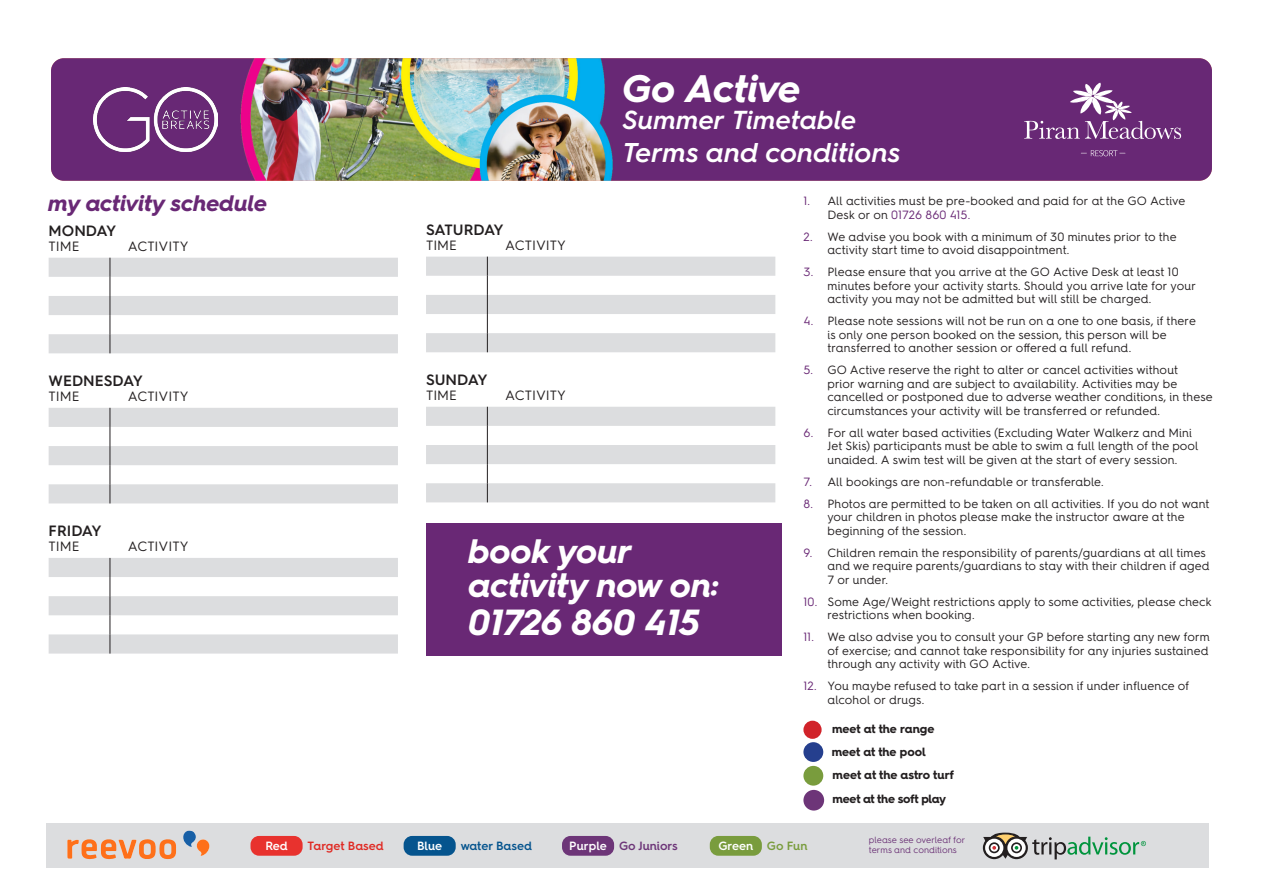
<style>
.page{position:relative;width:1263px;height:893px;background:#fff}
.page>*{position:absolute;margin:0;border:0;box-sizing:border-box;transform-origin:0 0}
.t1{font:italic 700 38.4px "Hurme Geometric Sans 4";letter-spacing:-.01em;color:#fff}
.t2{font:italic 700 36.45px "Hurme Geometric Sans 4";color:#fff}
.t3{font:italic 700 34.05px "Hurme Geometric Sans 4";color:#fff}
.t4{font:italic 600 27.3px "Hurme Geometric Sans 4";color:#fff}
.t5{font:italic 600 26.1px "Hurme Geometric Sans 4";color:#fff}
.t6{font:italic 700 22.5px "Hurme Geometric Sans 4";letter-spacing:-.005em;color:#692875}
.t7{font:600 15px "Hurme Geometric Sans 4";color:#231f20}
.t8{font:600 15px "Hurme Geometric Sans 4";letter-spacing:-.02em;color:#231f20}
.t9{font:13.5px "Hurme Geometric Sans 4";color:#231f20}
.terms{font:12px/13.5px "Hurme Geometric Sans 4";letter-spacing:.005em;color:#231f20}
.t10{font:700 12px "Hurme Geometric Sans 4";letter-spacing:-.01em;color:#231f20}
.t11{font:600 12px "Hurme Geometric Sans 4";color:#fff}
.t12{font:600 12px "Hurme Geometric Sans 4";color:#e02a24}
.t13{font:600 12px "Hurme Geometric Sans 4";color:#05548e}
.t14{font:600 12px "Hurme Geometric Sans 4";color:#6d3578}
.t15{font:600 12px "Hurme Geometric Sans 4";color:#799c3d}
.t16{font:9px/10.8px "Hurme Geometric Sans 4";color:#6d3578}
.s1{color:#692875}
</style>
<div class="page">
<img style="left:51px;top:58px;width:1161px;height:123px">
<svg style="left:49px;top:258px;width:349px;height:396px"></svg>
<svg style="left:110px;top:258px;width:1px;height:95px"></svg>
<svg style="left:110px;top:408px;width:1px;height:95px"></svg>
<svg style="left:110px;top:558px;width:1px;height:96px"></svg>
<svg style="left:426px;top:257px;width:349px;height:245px"></svg>
<svg style="left:487px;top:257px;width:1px;height:95px"></svg>
<svg style="left:487px;top:407px;width:1px;height:95px"></svg>
<div style="left:426px;top:523px;width:355px;height:133px;background:#692875"></div>
<div style="left:47px;top:824px;width:1162px;height:44px;background:#dcdddf"></div>
<svg style="left:183px;top:830px;width:26px;height:26px"></svg>
<svg style="left:67px;top:839px;width:109px;height:20px"></svg>
<div style="left:250px;top:836px;width:53px;height:20px;background:#e8322e;border-radius:9px"></div>
<div style="left:404px;top:836px;width:52px;height:20px;background:#05548e;border-radius:9px"></div>
<div style="left:562px;top:836px;width:52px;height:20px;background:#6d3578;border-radius:9px"></div>
<div style="left:710px;top:836px;width:52px;height:20px;background:#799c3d;border-radius:9px"></div>
<svg style="left:983px;top:833px;width:163px;height:26px"></svg>
<div style="left:803px;top:721px;width:19px;height:18px;background:#d1232a;border-radius:50%"></div>
<div style="left:803px;top:742px;width:20px;height:20px;background:#253f8e;border-radius:50%"></div>
<div style="left:803px;top:766px;width:20px;height:20px;background:#799c3d;border-radius:50%"></div>
<div style="left:803px;top:790px;width:21px;height:21px;background:#6d3578;border-radius:50%"></div>
<svg style="left:1024px;top:83px;width:157px;height:56px;background:#7e4889"></svg>
<svg style="left:1081px;top:150px;width:44px;height:6px"></svg>
<img style="left:94px;top:88px;width:123px;height:63px">
<p class="t1" style="left:623px;top:61px;width:180px">Go Active</p>
<p class="t5" style="left:623px;top:101px;width:235px">Summer Timetable</p>
<p class="t4" style="left:623px;top:133px;width:279px">Terms and conditions</p>
<p class="t6" style="left:49px;top:187px;width:220px">my activity schedule</p>
<p class="t7" style="left:49px;top:220px;width:69px">MONDAY</p>
<p class="t9" style="left:49px;top:237px;width:32px">TIME</p>
<p class="t9" style="left:128px;top:237px;width:62px">ACTIVITY</p>
<p class="t7" style="left:49px;top:370px;width:96px">WEDNESDAY</p>
<p class="t9" style="left:49px;top:387px;width:32px">TIME</p>
<p class="t9" style="left:128px;top:387px;width:62px">ACTIVITY</p>
<p class="t7" style="left:49px;top:520px;width:55px">FRIDAY</p>
<p class="t9" style="left:49px;top:537px;width:32px">TIME</p>
<p class="t9" style="left:128px;top:537px;width:62px">ACTIVITY</p>
<p class="t8" style="left:426px;top:219px;width:79px">SATURDAY</p>
<p class="t9" style="left:426px;top:235px;width:32px">TIME</p>
<p class="t9" style="left:505px;top:235px;width:62px">ACTIVITY</p>
<p class="t7" style="left:426px;top:369px;width:63px">SUNDAY</p>
<p class="t9" style="left:426px;top:386px;width:32px">TIME</p>
<p class="t9" style="left:505px;top:386px;width:62px">ACTIVITY</p>
<p class="t3" style="left:469px;top:527px;width:165px">book your</p>
<p class="t3" style="left:469px;top:561px;width:252px">activity now on:</p>
<p class="t2" style="left:469px;top:596px;width:234px">01726 860 415</p>
<p class="terms" style="left:827px;top:194px;width:359px;text-indent:-24px"><span class="s1">1.</span> All activities must be pre-booked and paid for at the GO Active<br>Desk or on <span class="s1">01726 860 415.</span></p>
<p class="terms" style="left:827px;top:229px;width:351px;text-indent:-24px"><span class="s1">2.</span> We advise you book with a minimum of 30 minutes prior to the activity start time to avoid disappointment.</p>
<p class="terms" style="left:827px;top:265px;width:370px;text-indent:-24px"><span class="s1">3.</span> Please ensure that you arrive at the GO Active Desk at least 10 minutes before your activity starts. Should you arrive late for your activity you may not be admitted but will still be charged.</p>
<p class="terms" style="left:827px;top:314px;width:370px;text-indent:-24px"><span class="s1">4.</span> Please note sessions will not be run on a one to one basis, if there is only one person booked on the session, this person will be transferred to another session or offered a full refund.</p>
<p class="terms" style="left:827px;top:363px;width:387px;text-indent:-24px"><span class="s1">5.</span> GO Active reserve the right to alter or cancel activities without<br>prior warning and are subject to availability. Activities may be cancelled or postponed due to adverse weather conditions, in these circumstances your activity will be transferred or refunded.</p>
<p class="terms" style="left:827px;top:425px;width:373px;text-indent:-24px"><span class="s1">6.</span> For all water based activities (Excluding Water Walkerz and Mini<br>Jet Skis) participants must be able to swim a full length of the pool unaided. A swim test will be given at the start of every session.</p>
<p class="terms" style="left:803px;top:474px;width:302px"><span class="s1">7.</span> All bookings are non-refundable or transferable.</p>
<p class="terms" style="left:827px;top:496px;width:384px;text-indent:-24px"><span class="s1">8.</span> Photos are permitted to be taken on all activities. If you do not want your children in photos please make the instructor aware at the beginning of the session.</p>
<p class="terms" style="left:827px;top:545px;width:384px;text-indent:-24px"><span class="s1">9.</span> Children remain the responsibility of parents/guardians at all times and we require parents/guardians to stay with their children if aged<br>7 or under.</p>
<p class="terms" style="left:827px;top:595px;width:386px;text-indent:-24px"><span class="s1">10.</span> Some Age/Weight restrictions apply to some activities, please check restrictions when booking.</p>
<p class="terms" style="left:827px;top:630px;width:384px;text-align:justify;text-indent:-24px"><span class="s1">11.</span> We also advise you to consult your GP before starting any new form of exercise; and cannot take responsibility for any injuries sustained through any activity with GO Active.</p>
<p class="terms" style="left:827px;top:679px;width:363px;text-indent:-24px"><span class="s1">12.</span> You maybe refused to take part in a session if under influence of alcohol or drugs.</p>
<p class="t10" style="left:832px;top:720px;width:104px">meet at the range</p>
<p class="t10" style="left:832px;top:744px;width:96px">meet at the pool</p>
<p class="t10" style="left:833px;top:766px;width:123px">meet at the astro turf</p>
<p class="t10" style="left:833px;top:790px;width:115px">meet at the soft play</p>
<p class="t11" style="left:265px;top:837px;width:24px">Red</p>
<p class="t12" style="left:308px;top:837px;width:78px">Target Based</p>
<p class="t11" style="left:417px;top:837px;width:27px">Blue</p>
<p class="t13" style="left:461px;top:837px;width:73px">water Based</p>
<p class="t11" style="left:569px;top:837px;width:39px">Purple</p>
<p class="t14" style="left:619px;top:837px;width:60px">Go Juniors</p>
<p class="t11" style="left:718px;top:837px;width:36px">Green</p>
<p class="t15" style="left:767px;top:837px;width:42px">Go Fun</p>
<p class="t16" style="left:869px;top:834px;width:98px">please see overleaf for terms and conditions</p>
</div>
